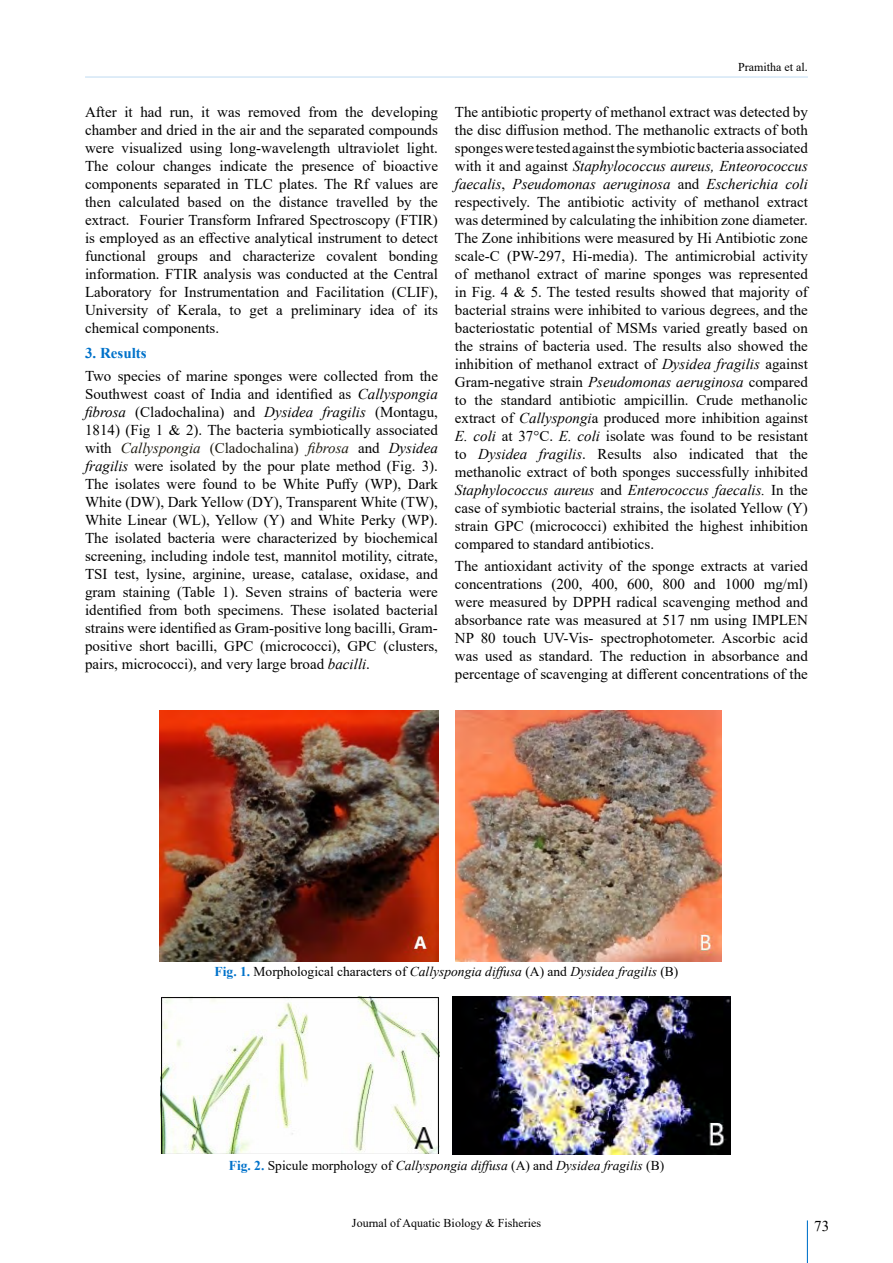
<style>
.page{position:relative;width:893px;height:1263px;background:#fff}
.page>*{position:absolute;margin:0;border:0;box-sizing:border-box;transform-origin:0 0}
.t1{font:15px/18px "Times New Roman";color:#000;text-align:justify}
.t2{font:700 15px "Times New Roman";color:#0072ca}
.t3{font:13.5px "Times New Roman";color:#000}
.t4{font:italic 13.5px "Times New Roman";color:#000}
.t5{font:12px "Times New Roman";color:#000}
.s1{font-style:italic}
.s2{font-style:italic;color:#1d1b11}
.s3{color:#1d1b11}
.s4{font-weight:700;color:#0072ca}
.s5{font-weight:700;font-style:normal;color:#0072ca}
.s6{font-style:normal}
</style>
<div class="page">
<hr style="left:85px;top:76px;width:723px;height:2px;background:#0072ca">
<hr style="left:807px;top:1220px;width:1px;height:43px;background:#0072ca">
<img style="left:160px;top:710px;width:278px;height:251px">
<img style="left:455px;top:710px;width:266px;height:251px">
<img style="left:160px;top:996px;width:279px;height:157px">
<img style="left:452px;top:997px;width:279px;height:157px">
<p class="t1" style="left:85px;top:102px;width:354px">After it had run, it was removed from the developing chamber and dried in the air and the separated compounds were visualized using long-wavelength ultraviolet light.<br>The colour changes indicate the presence of bioactive components separated in TLC plates. The Rf values are then calculated based on the distance travelled by the extract. Fourier Transform Infrared Spectroscopy (FTIR) is employed as an effective analytical instrument to detect functional groups and characterize covalent bonding information. FTIR analysis was conducted at the Central Laboratory for Instrumentation and Facilitation (CLIF), University of Kerala, to get a preliminary idea of its chemical components.</p>
<p class="t2" style="left:85px;top:342px;width:63px">3. Results</p>
<p class="t1" style="left:85px;top:366px;width:354px">Two species of marine sponges were collected from the Southwest coast of India and identified as <span class="s1">Callyspongia fibrosa</span> (Cladochalina) and <span class="s1">Dysidea fragilis</span> (Montagu, 1814) (Fig 1 &amp; 2). The bacteria symbiotically associated with <span class="s2">Callyspongia</span> <span class="s3">(Cladochalina)</span> <span class="s2">fibrosa</span> and <span class="s1">Dysidea fragilis</span> were isolated by the pour plate method (Fig. 3).<br>The isolates were found to be White Puffy (WP), Dark White (DW), Dark Yellow (DY), Transparent White (TW), White Linear (WL), Yellow (Y) and White Perky (WP).<br>The isolated bacteria were characterized by biochemical screening, including indole test, mannitol motility, citrate, TSI test, lysine, arginine, urease, catalase, oxidase, and gram staining (Table 1). Seven strains of bacteria were identified from both specimens. These isolated bacterial strains were identified as Gram-positive long bacilli, Gram&shy;positive short bacilli, GPC (micrococci), GPC (clusters, pairs, micrococci), and very large broad <span class="s1">bacilli</span>.</p>
<p class="t5" style="left:738px;top:59px;width:71px">Pramitha et al.</p>
<p class="t1" style="left:455px;top:102px;width:354px">The antibiotic property of methanol extract was detected by the disc diffusion method. The methanolic extracts of both sponges were tested against the symbiotic bacteria associated with it and against <span class="s1">Staphylococcus aureus, Enteorococcus faecalis</span>, <span class="s1">Pseudomonas aeruginosa</span> and <span class="s1">Escherichia coli </span>respectively. The antibiotic activity of methanol extract was determined by calculating the inhibition zone diameter.<br>The Zone inhibitions were measured by Hi Antibiotic zone scale-C (PW-297, Hi-media). The antimicrobial activity of methanol extract of marine sponges was represented in Fig. 4 &amp; 5. The tested results showed that majority of bacterial strains were inhibited to various degrees, and the bacteriostatic potential of MSMs varied greatly based on the strains of bacteria used. The results also showed the inhibition of methanol extract of <span class="s1">Dysidea fragilis</span> against Gram-negative strain <span class="s1">Pseudomonas aeruginosa</span> compared to the standard antibiotic ampicillin. Crude methanolic extract of <span class="s1">Callyspongi</span>a produced more inhibition against <span class="s1">E. coli</span> at 37°C. <span class="s1">E. coli</span> isolate was found to be resistant to <span class="s1">Dysidea fragilis</span>. Results also indicated that the methanolic extract of both sponges successfully inhibited <span class="s1">Staphylococcus aureus</span> and <span class="s1">Enterococcus faecalis.</span> In the case of symbiotic bacterial strains, the isolated Yellow (Y) strain GPC (micrococci) exhibited the highest inhibition compared to standard antibiotics.</p>
<p class="t1" style="left:455px;top:556px;width:354px">The antioxidant activity of the sponge extracts at varied concentrations (200, 400, 600, 800 and 1000 mg/ml) were measured by DPPH radical scavenging method and absorbance rate was measured at 517 nm using IMPLEN NP 80 touch UV-Vis- spectrophotometer. Ascorbic acid was used as standard. The reduction in absorbance and percentage of scavenging at different concentrations of the</p>
<p class="t3" style="left:215px;top:962px;width:465px"><span class="s4">Fig. 1.</span> Morphological characters of <span class="s1">Callyspongia diffusa</span> (A) and <span class="s1">Dysidea fragilis</span> (B)</p>
<p class="t4" style="left:229px;top:1156px;width:437px"><span class="s5">Fig. 2.</span> <span class="s6">Spicule morphology of</span> Callyspongia diffusa <span class="s6">(A) and</span> Dysidea fragilis <span class="s6">(B)</span></p>
<p class="t5" style="left:352px;top:1214px;width:190px">Journal of Aquatic Biology &amp; Fisheries</p>
<p class="t1" style="left:814px;top:1216px;width:16px">73</p>
</div>
